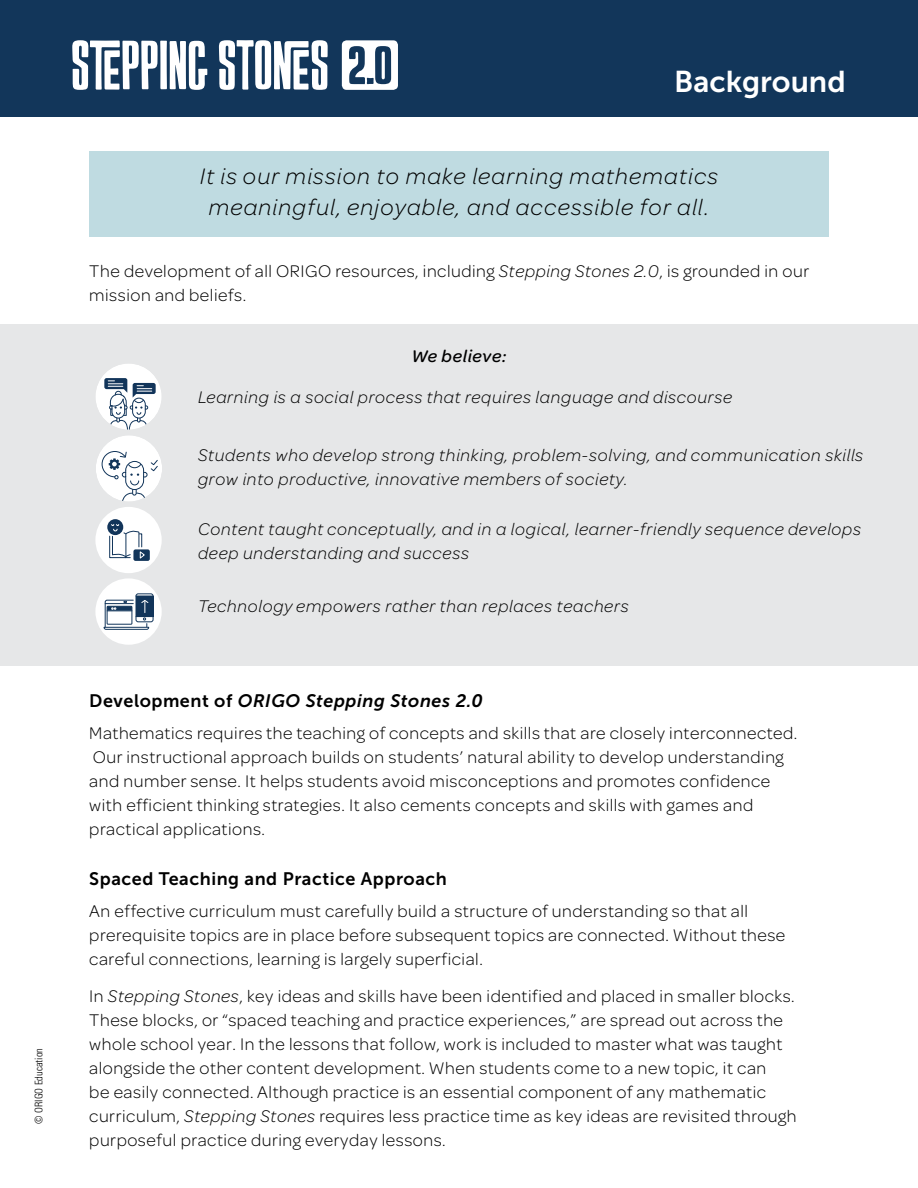
<style>
.page{position:relative;width:918px;height:1188px;background:#fff}
.page>*{position:absolute;margin:0;border:0;box-sizing:border-box;transform-origin:0 0}
.t1{font:30px "Museo Sans 700";color:#fff}
.t2{font:italic 300 24px/31.5px "Omnes";letter-spacing:.05em;color:#000;text-align:center}
.t3{font:300 18px/24px "Omnes";letter-spacing:.03em;color:#000}
.t4{font:italic 300 18px/24px "Omnes";letter-spacing:.04em;color:#000}
.t5{font:italic 18px "Museo Sans 700";letter-spacing:.03em;color:#000}
.t6{font:18px "Museo Sans 700";letter-spacing:.03em;color:#000}
.t7{font:italic 500 18px "Omnes";letter-spacing:.04em;color:#000}
.t8{font:300 condensed 10.5px "Univers";color:#000}
.s1{font-style:italic}
.s2{font-style:normal}
</style>
<div class="page">
<div style="left:0;top:0;width:918px;height:117px;background:#12365a"></div>
<svg style="left:72px;top:40px;width:135px;height:50px"></svg>
<svg style="left:219px;top:40px;width:109px;height:50px"></svg>
<div style="left:342px;top:40px;width:56px;height:50px;background:#fff;border-radius:5px"></div>
<svg style="left:349px;top:46px;width:42px;height:39px"></svg>
<div style="left:89px;top:151px;width:740px;height:86px;background:#bfdbe1"></div>
<div style="left:0;top:325px;width:918px;height:341px;background:#e6e7e8"></div>
<div style="left:95px;top:364px;width:67px;height:66px;background:#fff;border-radius:50%"></div>
<svg style="left:104px;top:378px;width:52px;height:52px"></svg>
<div style="left:96px;top:435px;width:66px;height:67px;background:#fff;border-radius:50%"></div>
<svg style="left:101px;top:451px;width:58px;height:51px"></svg>
<div style="left:95px;top:507px;width:67px;height:66px;background:#fff;border-radius:50%"></div>
<svg style="left:107px;top:519px;width:16px;height:16px"></svg>
<div style="left:133px;top:549px;width:17px;height:12px;background:#12355a;border-radius:2px"></div>
<svg style="left:109px;top:524px;width:37px;height:36px"></svg>
<div style="left:95px;top:578px;width:67px;height:67px;background:#fff;border-radius:50%"></div>
<div style="left:136px;top:593px;width:18px;height:29px;border:1px solid #12355a;border-radius:2px"></div>
<svg style="left:103px;top:596px;width:50px;height:34px"></svg>
<p class="t8" style="left:32px;top:1124px;width:77px;rotate:-90deg">© ORIGO Education</p>
<h1 class="t1" style="left:674px;top:65px;width:173px">Background</h1>
<h2 class="t2" style="left:200px;top:159px;width:520px">It is our mission to make learning mathematics meaningful, enjoyable, and accessible for all.</h2>
<p class="t3" style="left:89px;top:258px;width:722px">The development of all ORIGO resources, including <span class="s1">Stepping Stones 2.0</span>, is grounded in our mission and beliefs.</p>
<p class="t7" style="left:411px;top:344px;width:97px">We believe:</p>
<p class="t4" style="left:198px;top:384px;width:536px">Learning is a social process that requires language and discourse</p>
<p class="t4" style="left:198px;top:442px;width:667px">Students who develop strong thinking, problem-solving, and communication skills grow into productive, innovative members of society.</p>
<p class="t4" style="left:198px;top:516px;width:664px">Content taught conceptually, and in a logical, learner-friendly sequence develops deep understanding and success</p>
<p class="t4" style="left:198px;top:593px;width:432px">Technology empowers rather than replaces teachers</p>
<p class="t5" style="left:89px;top:691px;width:395px"><span class="s2">Development of</span> ORIGO Stepping Stones 2.0</p>
<p class="t3" style="left:89px;top:720px;width:710px">Mathematics requires the teaching of concepts and skills that are closely interconnected.<br>Our instructional approach builds on students’ natural ability to develop understanding and number sense. It helps students avoid misconceptions and promotes confidence with efficient thinking strategies. It also cements concepts and skills with games and practical applications.</p>
<p class="t6" style="left:89px;top:869px;width:359px">Spaced Teaching and Practice Approach</p>
<p class="t3" style="left:89px;top:898px;width:698px">An effective curriculum must carefully build a structure of understanding so that all prerequisite topics are in place before subsequent topics are connected. Without these careful connections, learning is largely superficial.</p>
<p class="t3" style="left:89px;top:983px;width:709px">In <span class="s1">Stepping Stones</span>, key ideas and skills have been identified and placed in smaller blocks.<br>These blocks, or “spaced teaching and practice experiences,” are spread out across the whole school year. In the lessons that follow, work is included to master what was taught alongside the other content development. When students come to a new topic, it can<br>be easily connected. Although practice is an essential component of any mathematic curriculum, <span class="s1">Stepping Stones</span> requires less practice time as key ideas are revisited through purposeful practice during everyday lessons.</p>
</div>
